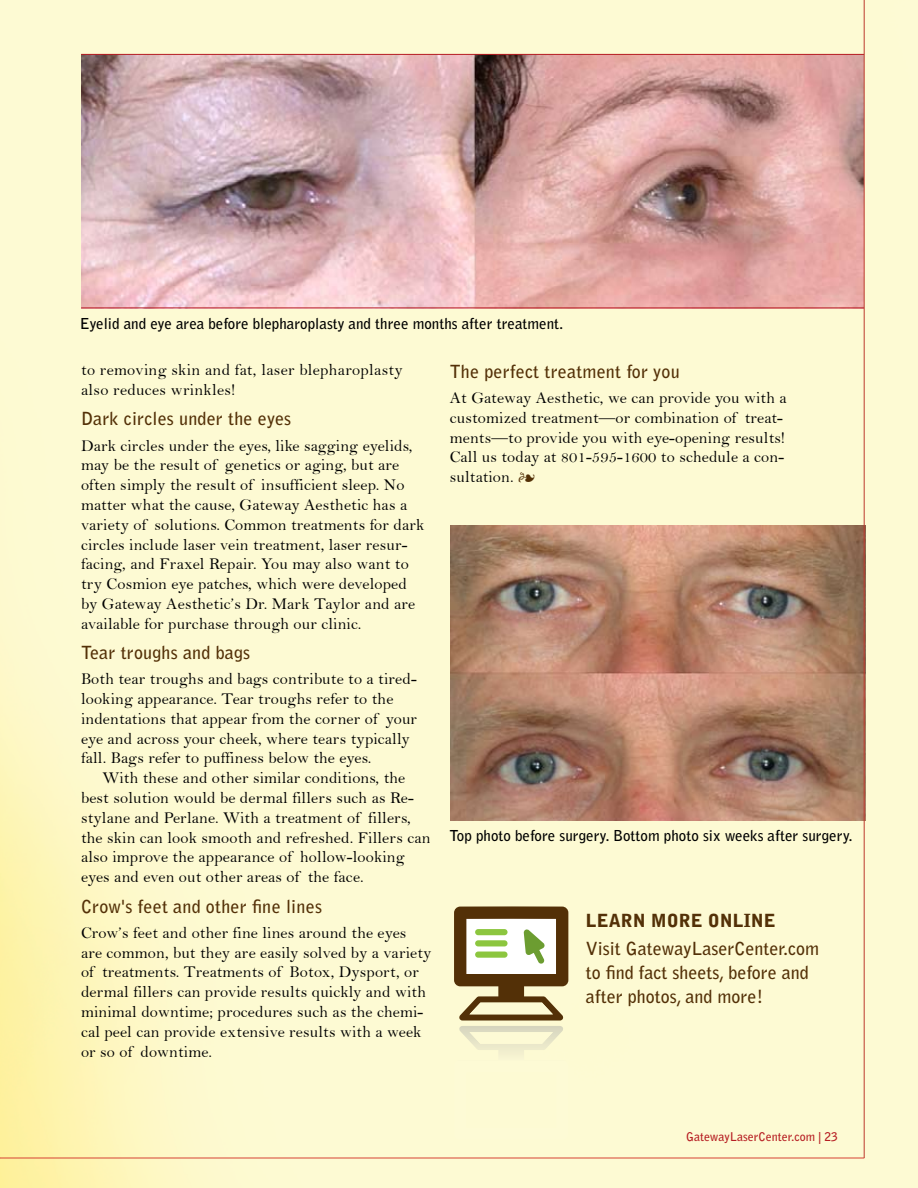
<style>
.page{position:relative;width:918px;height:1188px;background:#fff}
.page>*{position:absolute;margin:0;border:0;box-sizing:border-box;transform-origin:0 0}
.t1{font:700 18px/24px "Bell Gothic Std";letter-spacing:.01em;color:#533007}
.t2{font:900 18px "Bell Gothic Std";color:#533007}
.t3{font:16.5px/19.8px "Bell";letter-spacing:.01em;color:#000}
.t4{font:700 15px "Bell Gothic Std";color:#000}
.t5{font:700 12px "Bell Gothic Std";color:#b61d22}
.s1{font-family:"Garamond Premr Pro";color:#533007}
</style>
<div class="page">
<img style="left:0;top:0;width:918px;height:1188px">
<img style="left:81px;top:55px;width:783px;height:253px">
<img style="left:451px;top:526px;width:413px;height:294px">
<hr style="left:81px;top:54px;width:783px;height:1px;background:#b61d22">
<hr style="left:81px;top:308px;width:783px;height:1px;background:#b61d22">
<hr style="left:0;top:1158px;width:864px;height:1px;background:#d64234">
<hr style="left:864px;top:0;width:1px;height:1158px;background:#bc392d">
<svg style="left:454px;top:906px;width:114px;height:234px;background:#d4ccaa"></svg>
<div style="left:475px;top:929px;width:33px;height:6px;background:#8cc63f;border-radius:3px"></div>
<div style="left:475px;top:940px;width:33px;height:6px;background:#8cc63f;border-radius:3px"></div>
<div style="left:475px;top:952px;width:33px;height:6px;background:#8cc63f;border-radius:3px"></div>
<p class="t4" style="left:80px;top:314px;width:485px">Eyelid and eye area before blepharoplasty and three months after treatment.</p>
<p class="t3" style="left:81px;top:360px;width:323px">to removing skin and fat, laser blepharoplasty also reduces wrinkles!</p>
<p class="t1" style="left:81px;top:407px;width:212px">Dark circles under the eyes</p>
<p class="t3" style="left:81px;top:435px;width:345px">Dark circles under the eyes, like sagging eyelids, may be the result of genetics or aging, but are often simply the result of insufficient sleep. No matter what the cause, Gateway Aesthetic has a variety of solutions. Common treatments for dark circles include laser vein treatment, laser resur&shy;facing, and Fraxel Repair. You may also want to try Cosmion eye patches, which were developed by Gateway Aesthetic’s Dr. Mark Taylor and are available for purchase through our clinic.</p>
<p class="t1" style="left:81px;top:641px;width:171px">Tear troughs and bags</p>
<p class="t3" style="left:81px;top:669px;width:338px">Both tear troughs and bags contribute to a tired&shy;looking appearance. Tear troughs refer to the indentations that appear from the corner of your eye and across your cheek, where tears typically fall. Bags refer to puffiness below the eyes.</p>
<p class="t3" style="left:81px;top:768px;width:351px;text-indent:21px">With these and other similar conditions, the best solution would be dermal fillers such as Re&shy;stylane and Perlane. With a treatment of fillers, the skin can look smooth and refreshed. Fillers can also improve the appearance of hollow-looking eyes and even out other areas of the face.</p>
<p class="t1" style="left:81px;top:894px;width:243px">Crow's feet and other fine lines</p>
<p class="t3" style="left:81px;top:922px;width:352px">Crow’s feet and other fine lines around the eyes are common, but they are easily solved by a variety of treatments. Treatments of Botox, Dysport, or dermal fillers can provide results quickly and with minimal downtime; procedures such as the chemi&shy;cal peel can provide extensive results with a week or so of downtime.</p>
<p class="t1" style="left:450px;top:359px;width:231px">The perfect treatment for you</p>
<p class="t3" style="left:450px;top:388px;width:338px">At Gateway Aesthetic, we can provide you with a customized treatment—or combination of treat&shy;ments—to provide you with eye-opening results!<br>Call us today at 801-595-1600 to schedule a con&shy;sultation. <span class="s1">•</span></p>
<p class="t4" style="left:450px;top:826px;width:405px">Top photo before surgery. Bottom photo six weeks after surgery.</p>
<p class="t2" style="left:586px;top:910px;width:191px">LEARN MORE ONLINE</p>
<p class="t1" style="left:586px;top:937px;width:235px">Visit GatewayLaserCenter.com to find fact sheets, before and after photos, and more!</p>
<p class="t5" style="left:686px;top:1130px;width:153px">GatewayLaserCenter.com | 23</p>
</div>
